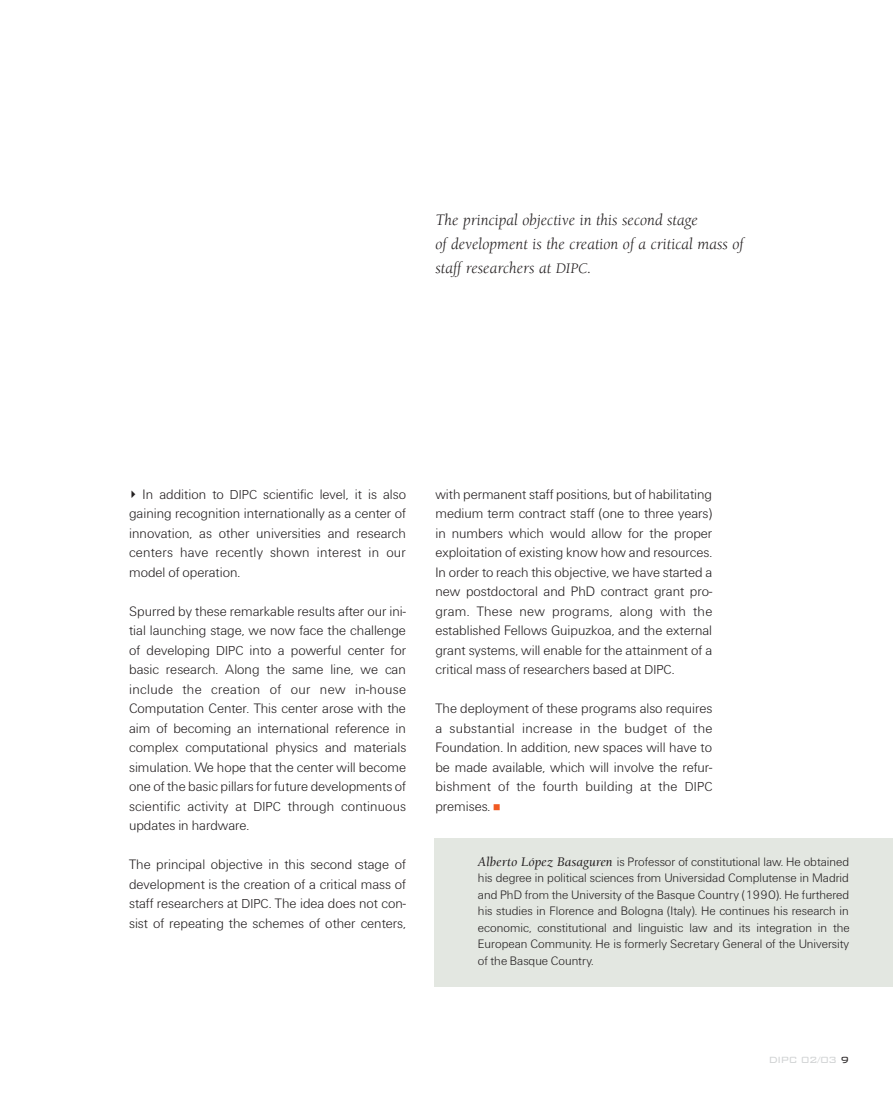
<style>
.page{position:relative;width:893px;height:1106px;background:#fff}
.page>*{position:absolute;margin:0;border:0;box-sizing:border-box;transform-origin:0 0}
.t1{font:italic 16.5px/24px "Berkeley";color:#231f20}
.t2{font:14.25px/19.5px "U45";color:#231f20;text-align:justify}
.t3{font:12.75px/16.5px "U45";color:#231f20;text-align:justify}
.t4{font:300 12px "Bank Gothic BT";letter-spacing:-.075em;color:#d1d3d4}
.s1{font-size:15px}
.s2{font-size:13.5px}
.s3{font-family:"Berkeley";font-style:italic;font-size:13.5px}
.s4{color:#231f20}
</style>
<div class="page">
<div style="left:434px;top:838px;width:458px;height:149px;background:#e3e7e1"></div>
<p class="t1" style="left:435px;top:209px;width:310px">The principal objective in this second stage<br>of development is the creation of a critical mass of staff researchers at <span class="s1">DIPC</span>.</p>
<p class="t2" style="left:129px;top:485px;width:278px;text-indent:13px">In addition to <span class="s2">DIPC</span> scientific level, it is also gaining recognition internationally as a center of innovation, as other universities and research centers have recently shown interest in our model of operation.</p>
<p class="t2" style="left:129px;top:602px;width:278px">Spurred by these remarkable results after our ini&shy;tial launching stage, we now face the challenge of developing <span class="s2">DIPC</span> into a powerful center for basic research. Along the same line, we can include the creation of our new in-house Computation Center. This center arose with the aim of becoming an international reference in complex computational physics and materials simulation. We hope that the center will become one of the basic pillars for future developments of scientific activity at <span class="s2">DIPC</span> through continuous updates in hardware.</p>
<p class="t2" style="left:129px;top:856px;width:278px">The principal objective in this second stage of development is the creation of a critical mass of staff researchers at <span class="s2">DIPC</span>. The idea does not con&shy;sist of repeating the schemes of other centers,</p>
<p class="t2" style="left:435px;top:485px;width:278px">with permanent staff positions, but of habilitating medium term contract staff (one to three years) in numbers which would allow for the proper exploitation of existing know how and resources.<br>In order to reach this objective, we have started a new postdoctoral and PhD contract grant pro&shy;gram. These new programs, along with the established Fellows Guipuzkoa, and the external grant systems, will enable for the attainment of a critical mass of researchers based at <span class="s2">DIPC</span>.</p>
<p class="t2" style="left:435px;top:700px;width:279px">The deployment of these programs also requires a substantial increase in the budget of the Foundation. In addition, new spaces will have to be made available, which will involve the refur&shy;bishment of the fourth building at the <span class="s2">DIPC </span>premises.</p>
<p class="t3" style="left:478px;top:854px;width:373px"><span class="s3">Alberto López Basaguren</span> is Professor of constitutional law. He obtained his degree in political sciences from Universidad Complutense in Madrid and PhD from the University of the Basque Country (1990). He furthered his studies in Florence and Bologna (Italy). He continues his research in economic, constitutional and linguistic law and its integration in the European Community. He is formerly Secretary General of the University of the Basque Country.</p>
<p class="t4" style="left:768px;top:1052px;width:82px">DIPC 02/03 <span class="s4">9</span></p>
</div>
